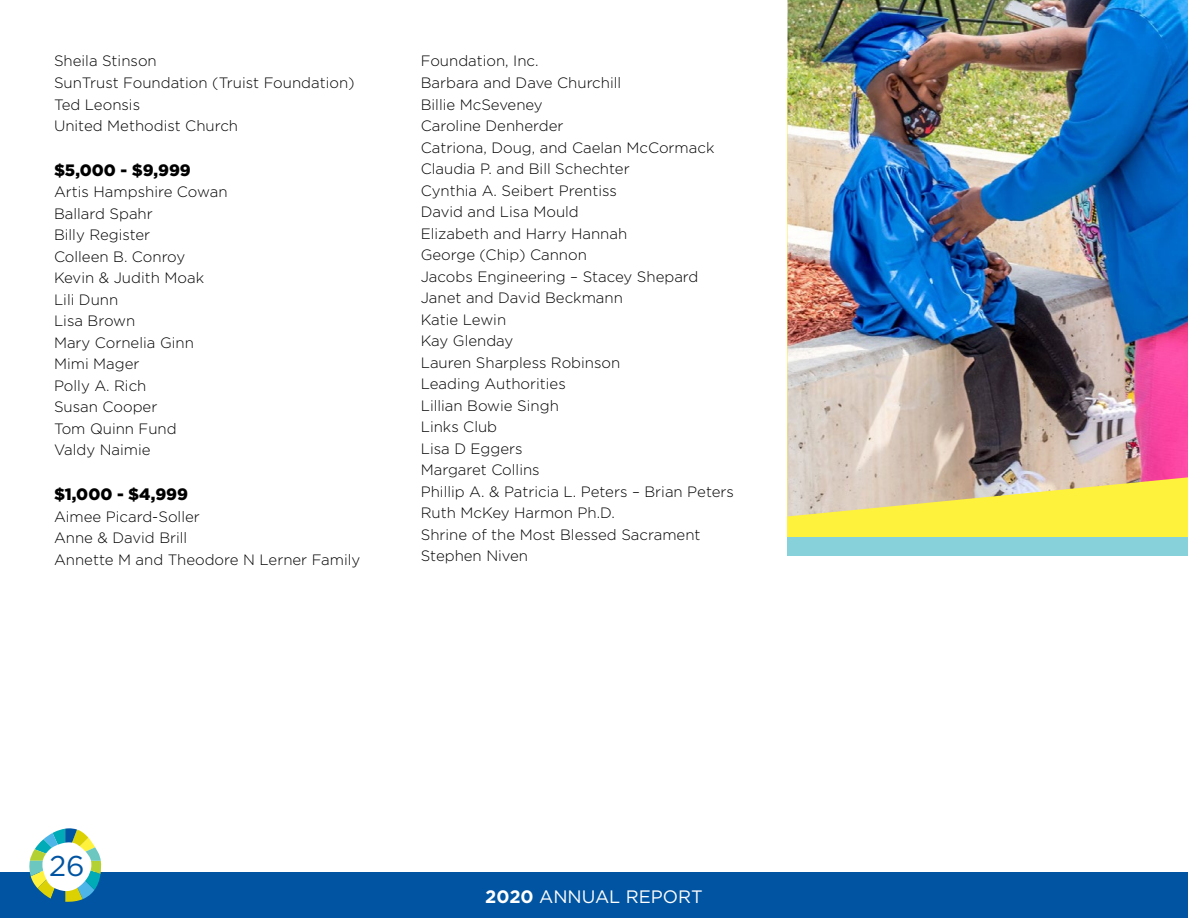
<style>
.page{position:relative;width:1188px;height:918px;background:#fff}
.page>*{position:absolute;margin:0;border:0;box-sizing:border-box;transform-origin:0 0}
.t1{font:28.65px "Gotham HTF";color:#0054a1}
.t2{font:18px "Gotham HTF";color:#fff}
.t3{font:900 16.5px "Gotham HTF";letter-spacing:-.005em;color:#000}
.t4{font:300 15px/21.5px "Gotham HTF";color:#000}
.s1{font-weight:700}
</style>
<div class="page">
<div style="left:788px;top:78px;width:400px;height:459px;background:#fff23d"></div>
<img style="left:788px;top:0;width:400px;height:516px">
<div style="left:788px;top:537px;width:400px;height:19px;background:#87d1db"></div>
<div style="left:0;top:872px;width:1188px;height:46px;background:#0054a1"></div>
<svg style="left:29px;top:828px;width:72px;height:74px"></svg>
<p class="t4" style="left:54px;top:50px;width:302px">Sheila Stinson<br>SunTrust Foundation (Truist Foundation)<br>Ted Leonsis<br>United Methodist Church</p>
<p class="t3" style="left:54px;top:160px;width:138px">$5,000 - $9,999</p>
<p class="t4" style="left:54px;top:181px;width:175px">Artis Hampshire Cowan<br>Ballard Spahr<br>Billy Register<br>Colleen B. Conroy<br>Kevin &amp; Judith Moak<br>Lili Dunn<br>Lisa Brown<br>Mary Cornelia Ginn<br>Mimi Mager<br>Polly A. Rich<br>Susan Cooper<br>Tom Quinn Fund<br>Valdy Naimie</p>
<p class="t3" style="left:54px;top:485px;width:135px">$1,000 - $4,999</p>
<p class="t4" style="left:54px;top:506px;width:308px">Aimee Picard-Soller<br>Anne &amp; David Brill<br>Annette M and Theodore N Lerner Family</p>
<p class="t4" style="left:421px;top:50px;width:315px">Foundation, Inc.<br>Barbara and Dave Churchill<br>Billie McSeveney<br>Caroline Denherder<br>Catriona, Doug, and Caelan McCormack<br>Claudia P. and Bill Schechter<br>Cynthia A. Seibert Prentiss<br>David and Lisa Mould<br>Elizabeth and Harry Hannah<br>George (Chip) Cannon<br>Jacobs Engineering – Stacey Shepard<br>Janet and David Beckmann<br>Katie Lewin<br>Kay Glenday<br>Lauren Sharpless Robinson<br>Leading Authorities<br>Lillian Bowie Singh<br>Links Club<br>Lisa D Eggers<br>Margaret Collins<br>Phillip A. &amp; Patricia L. Peters – Brian Peters<br>Ruth McKey Harmon Ph.D.<br>Shrine of the Most Blessed Sacrament<br>Stephen Niven</p>
<h1 class="t1" style="left:49px;top:850px;width:37px">26</h1>
<p class="t2" style="left:485px;top:886px;width:219px"><span class="s1">2020</span> ANNUAL REPORT</p>
</div>
